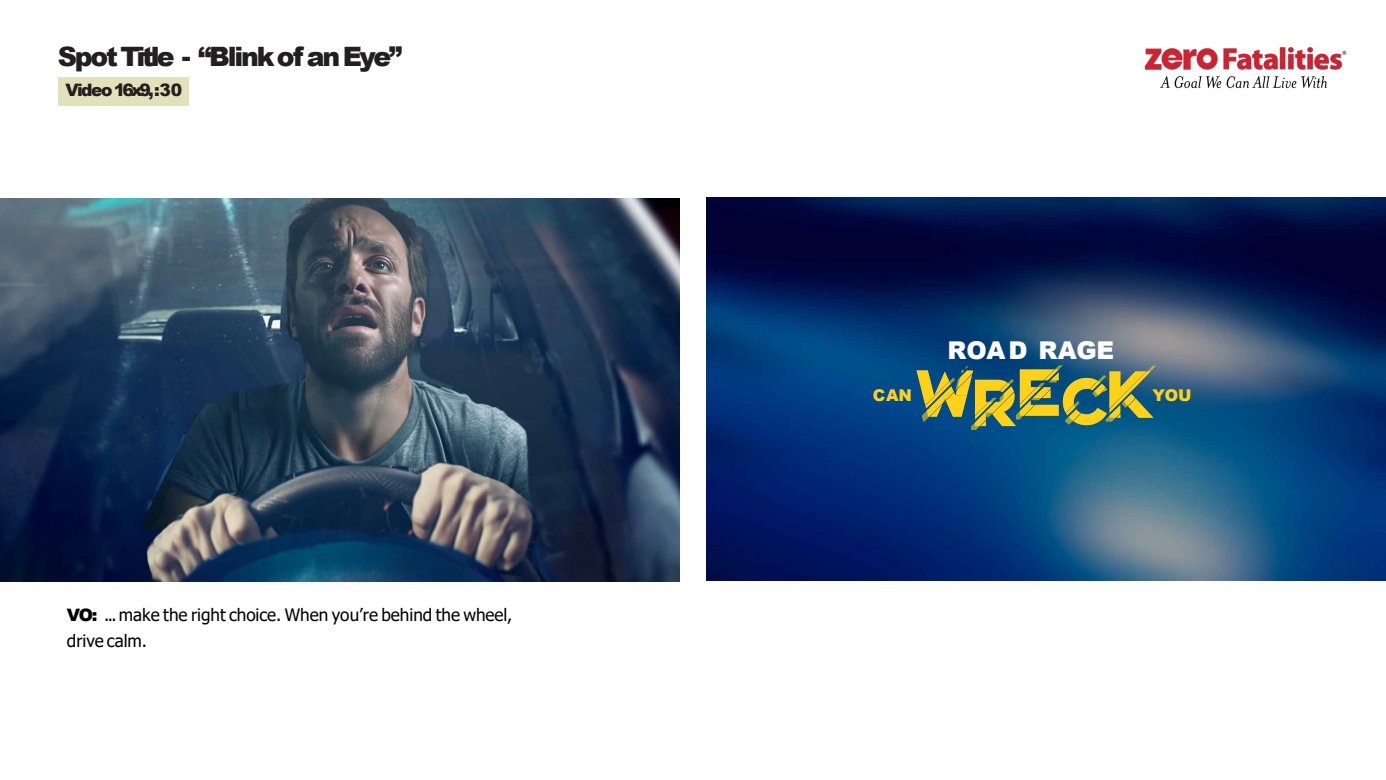
<style>
.page{position:relative;width:1386px;height:780px;background:#fff}
.page>*{position:absolute;margin:0;border:0;box-sizing:border-box;transform-origin:0 0}
.t1{font:900 26.69px "Arial";letter-spacing:-.085em;color:#231f20}
.t2{font:900 24.5px "Arial";letter-spacing:-.01em;color:#fff}
.t3{font:17.15px/26.2px "Tahoma";color:#000}
.t4{font:900 17.15px "Arial";letter-spacing:-.09em;color:#231f20}
.t5{font:900 16.19px "Arial";letter-spacing:-.01em;color:#ffd117}
.s1{font-family:"Arial";font-weight:900}
</style>
<div class="page">
<img style="left:706px;top:198px;width:679px;height:382px">
<div style="left:58px;top:77px;width:130px;height:28px;background:#e2e1bb"></div>
<img style="left:1144px;top:47px;width:203px;height:42px">
<img style="left:0;top:198px;width:679px;height:382px">
<svg style="left:916px;top:365px;width:239px;height:65px;background:#6b8357"></svg>
<h2 class="t1" style="left:58px;top:37px;width:346px">Spot Title - “Blink of an Eye”</h2>
<p class="t4" style="left:65px;top:77px;width:118px">Video 16x9,:30</p>
<p class="t3" style="left:67px;top:602px;width:447px"><span class="s1">VO:</span> ...make the right choice. When you’re behind the wheel, drive calm.</p>
<p class="t5" style="left:872px;top:383px;width:41px">CAN</p>
<p class="t2" style="left:947px;top:332px;width:168px">ROAD RAGE</p>
<p class="t5" style="left:1152px;top:383px;width:41px">YOU</p>
</div>
